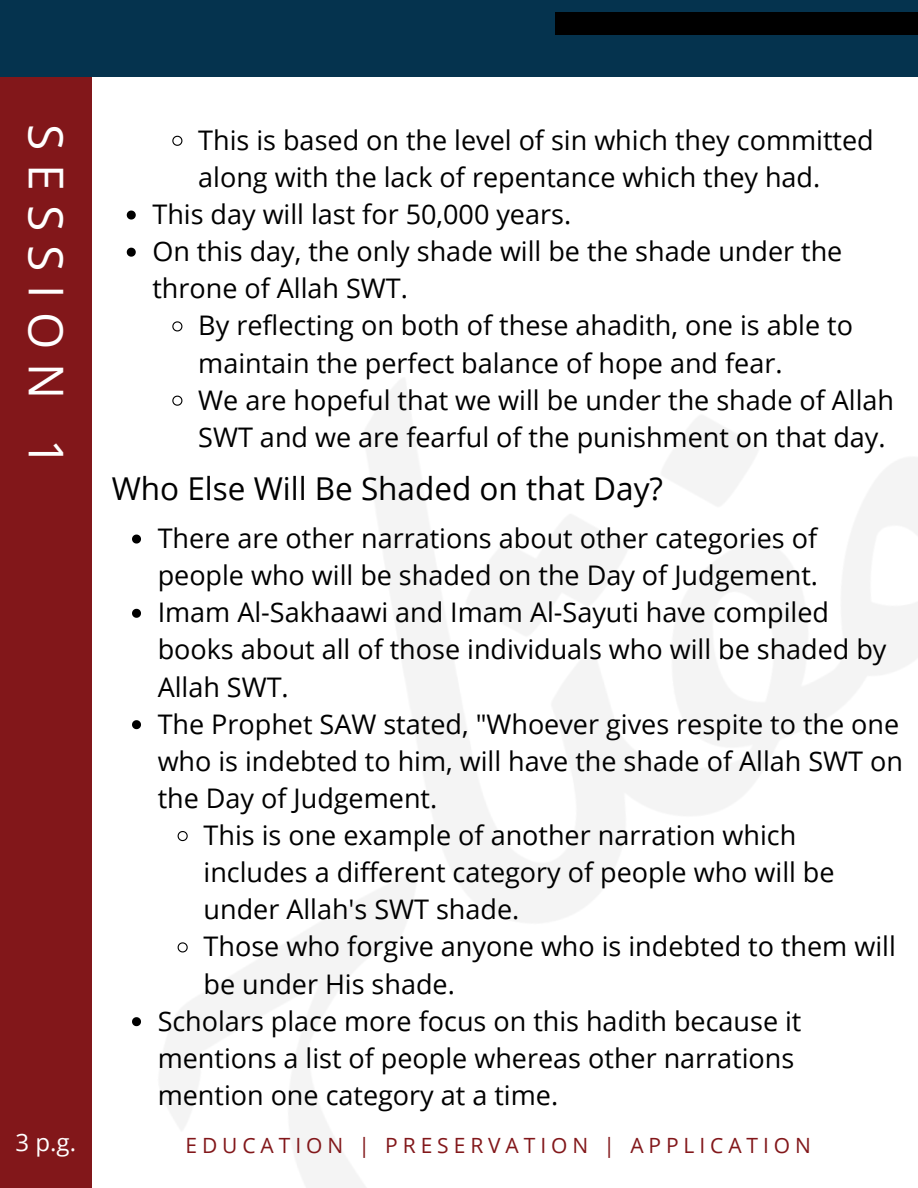
<style>
.page{position:relative;width:918px;height:1188px;background:#fff}
.page>*{position:absolute;margin:0;border:0;box-sizing:border-box;transform-origin:0 0}
.t1{font:48px "Open Sans";letter-spacing:.285em;color:#fff}
.t2{font:31.5px "Open Sans";color:#000}
.t3{font:27px/37.2px "Open Sans";color:#000}
.t4{font:24px "Open Sans";color:#fff}
.t5{font:21px "Open Sans";letter-spacing:.235em;color:#82171a}
</style>
<div class="page">
<div style="left:0;top:0;width:918px;height:77px;background:#05334e"></div>
<div style="left:555px;top:12px;width:363px;height:23px;background:#000"></div>
<div style="left:0;top:77px;width:92px;height:1111px;background:#82171a"></div>
<svg style="left:172px;top:135px;width:11px;height:11px"></svg>
<svg style="left:127px;top:211px;width:9px;height:9px"></svg>
<svg style="left:127px;top:248px;width:9px;height:9px"></svg>
<svg style="left:172px;top:321px;width:11px;height:11px"></svg>
<svg style="left:172px;top:395px;width:11px;height:11px"></svg>
<svg style="left:132px;top:535px;width:9px;height:9px"></svg>
<svg style="left:132px;top:609px;width:9px;height:9px"></svg>
<svg style="left:132px;top:720px;width:9px;height:9px"></svg>
<svg style="left:177px;top:831px;width:11px;height:11px"></svg>
<svg style="left:177px;top:942px;width:11px;height:11px"></svg>
<svg style="left:132px;top:1017px;width:9px;height:9px"></svg>
<p class="t1" style="left:80px;top:124px;width:343px;rotate:90deg">SESSION 1</p>
<p class="t4" style="left:16px;top:1126px;width:62px">3 p.g.</p>
<p class="t3" style="left:198px;top:121px;width:677px">This is based on the level of sin which they committed along with the lack of repentance which they had.</p>
<p class="t3" style="left:152px;top:195px;width:420px">This day will last for 50,000 years.</p>
<p class="t3" style="left:152px;top:232px;width:691px">On this day, the only shade will be the shade under the throne of Allah SWT.</p>
<p class="t3" style="left:198px;top:306px;width:656px">By reflecting on both of these ahadith, one is able to maintain the perfect balance of hope and fear.</p>
<p class="t3" style="left:198px;top:381px;width:697px">We are hopeful that we will be under the shade of Allah<br>SWT and we are fearful of the punishment on that day.</p>
<p class="t2" style="left:112px;top:466px;width:553px">Who Else Will Be Shaded on that Day?</p>
<p class="t3" style="left:158px;top:519px;width:662px">There are other narrations about other categories of people who will be shaded on the Day of Judgement.</p>
<p class="t3" style="left:158px;top:593px;width:730px">Imam Al-Sakhaawi and Imam Al-Sayuti have compiled books about all of those individuals who will be shaded by<br>Allah SWT.</p>
<p class="t3" style="left:158px;top:705px;width:747px">The Prophet SAW stated, "Whoever gives respite to the one who is indebted to him, will have the shade of Allah SWT on the Day of Judgement.</p>
<p class="t3" style="left:204px;top:816px;width:633px">This is one example of another narration which includes a different category of people who will be under Allah's SWT shade.</p>
<p class="t3" style="left:204px;top:927px;width:694px">Those who forgive anyone who is indebted to them will be under His shade.</p>
<p class="t3" style="left:158px;top:1002px;width:645px">Scholars place more focus on this hadith because it mentions a list of people whereas other narrations mention one category at a time.</p>
<p class="t5" style="left:185px;top:1130px;width:627px">EDUCATION | PRESERVATION | APPLICATION</p>
</div>
